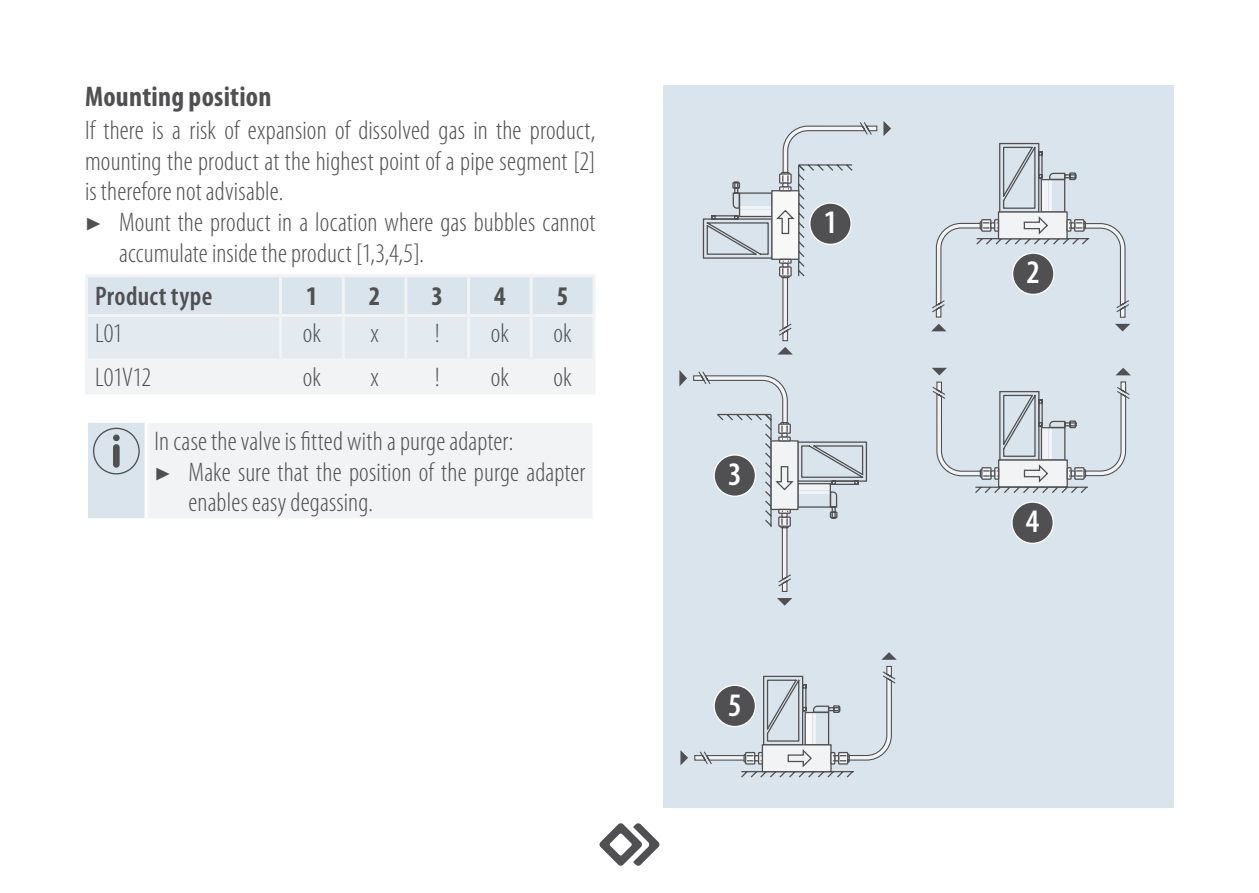
<style>
.page{position:relative;width:1259px;height:893px;background:#fff}
.page>*{position:absolute;margin:0;border:0;box-sizing:border-box;transform-origin:0 0}
.t1{font:600 condensed 33px "Myriad Pro";color:#fff}
.t2{font:700 condensed 28.5px "Myriad Pro";letter-spacing:.01em;color:#505052}
.t3{font:300 condensed 27px "Myriad Pro";letter-spacing:.005em;color:#505052}
.t4{font:600 condensed 27px "Myriad Pro";letter-spacing:.015em;color:#505052}
.t5{font:700 condensed 27px "Myriad Pro";color:#505052}
.s1{font-family:"Minion Pro";font-weight:400;font-stretch:normal}
</style>
<div class="page">
<svg style="left:599px;top:823px;width:60px;height:43px"></svg>
<svg style="left:88px;top:277px;width:504px;height:114px"></svg>
<hr style="left:85px;top:277px;width:3px;height:37px;background:#f2f3f4">
<hr style="left:85px;top:317px;width:3px;height:41px;background:#f2f3f4">
<hr style="left:85px;top:391px;width:195px;height:3px;background:#f2f3f4">
<hr style="left:280px;top:391px;width:63px;height:3px;background:#f2f3f4">
<hr style="left:343px;top:391px;width:63px;height:3px;background:#f2f3f4">
<hr style="left:406px;top:391px;width:62px;height:3px;background:#f2f3f4">
<hr style="left:468px;top:391px;width:63px;height:3px;background:#f2f3f4">
<hr style="left:85px;top:358px;width:195px;height:3px;background:#f2f3f4">
<hr style="left:85px;top:361px;width:3px;height:30px;background:#f2f3f4">
<hr style="left:280px;top:358px;width:63px;height:3px;background:#f2f3f4">
<hr style="left:279px;top:361px;width:3px;height:30px;background:#f2f3f4">
<hr style="left:343px;top:358px;width:63px;height:3px;background:#f2f3f4">
<hr style="left:342px;top:361px;width:3px;height:30px;background:#f2f3f4">
<hr style="left:406px;top:358px;width:62px;height:3px;background:#f2f3f4">
<hr style="left:404px;top:361px;width:3px;height:30px;background:#f2f3f4">
<hr style="left:468px;top:358px;width:63px;height:3px;background:#f2f3f4">
<hr style="left:467px;top:361px;width:3px;height:30px;background:#f2f3f4">
<hr style="left:531px;top:358px;width:64px;height:3px;background:#f2f3f4">
<hr style="left:530px;top:361px;width:3px;height:30px;background:#f2f3f4">
<hr style="left:592px;top:361px;width:3px;height:30px;background:#f2f3f4">
<hr style="left:531px;top:391px;width:64px;height:3px;background:#f2f3f4">
<hr style="left:279px;top:317px;width:3px;height:41px;background:#f2f3f4">
<hr style="left:342px;top:317px;width:3px;height:41px;background:#f2f3f4">
<hr style="left:404px;top:317px;width:3px;height:41px;background:#f2f3f4">
<hr style="left:467px;top:317px;width:3px;height:41px;background:#f2f3f4">
<hr style="left:530px;top:317px;width:3px;height:41px;background:#f2f3f4">
<hr style="left:592px;top:317px;width:3px;height:41px;background:#f2f3f4">
<hr style="left:85px;top:274px;width:195px;height:3px;background:#f2f3f4">
<hr style="left:280px;top:274px;width:63px;height:3px;background:#f2f3f4">
<hr style="left:279px;top:277px;width:3px;height:37px;background:#f2f3f4">
<hr style="left:343px;top:274px;width:63px;height:3px;background:#f2f3f4">
<hr style="left:342px;top:277px;width:3px;height:37px;background:#f2f3f4">
<hr style="left:406px;top:274px;width:62px;height:3px;background:#f2f3f4">
<hr style="left:404px;top:277px;width:3px;height:37px;background:#f2f3f4">
<hr style="left:468px;top:274px;width:63px;height:3px;background:#f2f3f4">
<hr style="left:467px;top:277px;width:3px;height:37px;background:#f2f3f4">
<hr style="left:531px;top:274px;width:64px;height:3px;background:#f2f3f4">
<hr style="left:530px;top:277px;width:3px;height:37px;background:#f2f3f4">
<hr style="left:592px;top:277px;width:3px;height:37px;background:#f2f3f4">
<hr style="left:85px;top:314px;width:195px;height:3px;background:#f2f3f4">
<hr style="left:280px;top:314px;width:63px;height:3px;background:#f2f3f4">
<hr style="left:343px;top:314px;width:63px;height:3px;background:#f2f3f4">
<hr style="left:406px;top:314px;width:62px;height:3px;background:#f2f3f4">
<hr style="left:468px;top:314px;width:63px;height:3px;background:#f2f3f4">
<hr style="left:531px;top:314px;width:64px;height:3px;background:#f2f3f4">
<div style="left:87px;top:421px;width:59px;height:99px;background:#dae4ec"></div>
<div style="left:146px;top:421px;width:448px;height:99px;background:#f2f3f4"></div>
<hr style="left:146px;top:420px;width:449px;height:3px;background:#fff">
<hr style="left:145px;top:423px;width:3px;height:95px;background:#fff">
<hr style="left:592px;top:423px;width:3px;height:95px;background:#fff">
<hr style="left:146px;top:518px;width:449px;height:3px;background:#fff">
<hr style="left:85px;top:420px;width:61px;height:3px;background:#fff">
<hr style="left:85px;top:423px;width:3px;height:95px;background:#fff">
<hr style="left:85px;top:518px;width:61px;height:3px;background:#fff">
<svg style="left:93px;top:428px;width:47px;height:46px"></svg>
<div style="left:113px;top:444px;width:7px;height:24px;background:#505052;border-radius:3px"></div>
<div style="left:113px;top:434px;width:7px;height:7px;background:#505052;border-radius:50%"></div>
<div style="left:663px;top:85px;width:511px;height:723px;background:#dae4ec"></div>
<svg style="left:777px;top:598px;width:15px;height:8px"></svg>
<svg style="left:680px;top:675px;width:212px;height:103px"></svg>
<svg style="left:812px;top:542px;width:226px;height:172px"></svg>
<svg style="left:975px;top:142px;width:155px;height:351px"></svg>
<svg style="left:931px;top:172px;width:146px;height:310px"></svg>
<svg style="left:679px;top:121px;width:212px;height:471px"></svg>
<svg style="left:1012px;top:253px;width:42px;height:42px"></svg>
<div style="left:1013px;top:254px;width:40px;height:40px;background:#505052;border-radius:50%"></div>
<svg style="left:809px;top:202px;width:42px;height:43px"></svg>
<div style="left:810px;top:204px;width:40px;height:40px;background:#505052;border-radius:50%"></div>
<svg style="left:713px;top:454px;width:43px;height:43px"></svg>
<div style="left:715px;top:456px;width:40px;height:40px;background:#505052;border-radius:50%"></div>
<svg style="left:1011px;top:501px;width:43px;height:43px"></svg>
<div style="left:1012px;top:503px;width:40px;height:40px;background:#505052;border-radius:50%"></div>
<svg style="left:713px;top:685px;width:43px;height:42px"></svg>
<div style="left:715px;top:686px;width:40px;height:40px;background:#505052;border-radius:50%"></div>
<p class="t2" style="left:85px;top:79px;width:188px">Mounting position</p>
<p class="t3" style="left:85px;top:116px;width:512px">If there is a risk of expansion of dissolved gas in the product,</p>
<p class="t3" style="left:85px;top:146px;width:512px">mounting the product at the highest point of a pipe segment [2]</p>
<p class="t3" style="left:85px;top:177px;width:200px">is therefore not advisable.</p>
<p class="t3" style="left:85px;top:208px;width:512px"><span class="s1">▶</span> Mount the product in a location where gas bubbles cannot</p>
<p class="t3" style="left:119px;top:238px;width:306px">accumulate inside the product [1,3,4,5].</p>
<p class="t4" style="left:95px;top:281px;width:119px">Product type</p>
<p class="t5" style="left:306px;top:279px;width:13px">1</p>
<p class="t5" style="left:369px;top:279px;width:13px">2</p>
<p class="t5" style="left:431px;top:279px;width:13px">3</p>
<p class="t5" style="left:494px;top:279px;width:13px">4</p>
<p class="t5" style="left:557px;top:279px;width:13px">5</p>
<p class="t3" style="left:95px;top:319px;width:29px">L01</p>
<p class="t3" style="left:303px;top:319px;width:20px">ok</p>
<p class="t3" style="left:370px;top:319px;width:10px">x</p>
<p class="t3" style="left:435px;top:319px;width:6px">!</p>
<p class="t3" style="left:491px;top:319px;width:20px">ok</p>
<p class="t3" style="left:553px;top:319px;width:20px">ok</p>
<p class="t3" style="left:95px;top:363px;width:58px">L01V12</p>
<p class="t3" style="left:303px;top:363px;width:20px">ok</p>
<p class="t3" style="left:370px;top:363px;width:10px">x</p>
<p class="t3" style="left:435px;top:363px;width:6px">!</p>
<p class="t3" style="left:491px;top:363px;width:20px">ok</p>
<p class="t3" style="left:553px;top:363px;width:20px">ok</p>
<p class="t3" style="left:155px;top:427px;width:360px">In case the valve is fitted with a purge adapter:</p>
<p class="t3" style="left:155px;top:457px;width:432px"><span class="s1">▶</span> Make sure that the position of the purge adapter</p>
<p class="t3" style="left:189px;top:488px;width:186px">enables easy degassing.</p>
<p class="t1" style="left:823px;top:204px;width:15px">1</p>
<p class="t1" style="left:728px;top:456px;width:15px">3</p>
<p class="t1" style="left:728px;top:687px;width:15px">5</p>
<p class="t1" style="left:1026px;top:254px;width:15px">2</p>
<p class="t1" style="left:1026px;top:503px;width:15px">4</p>
</div>
